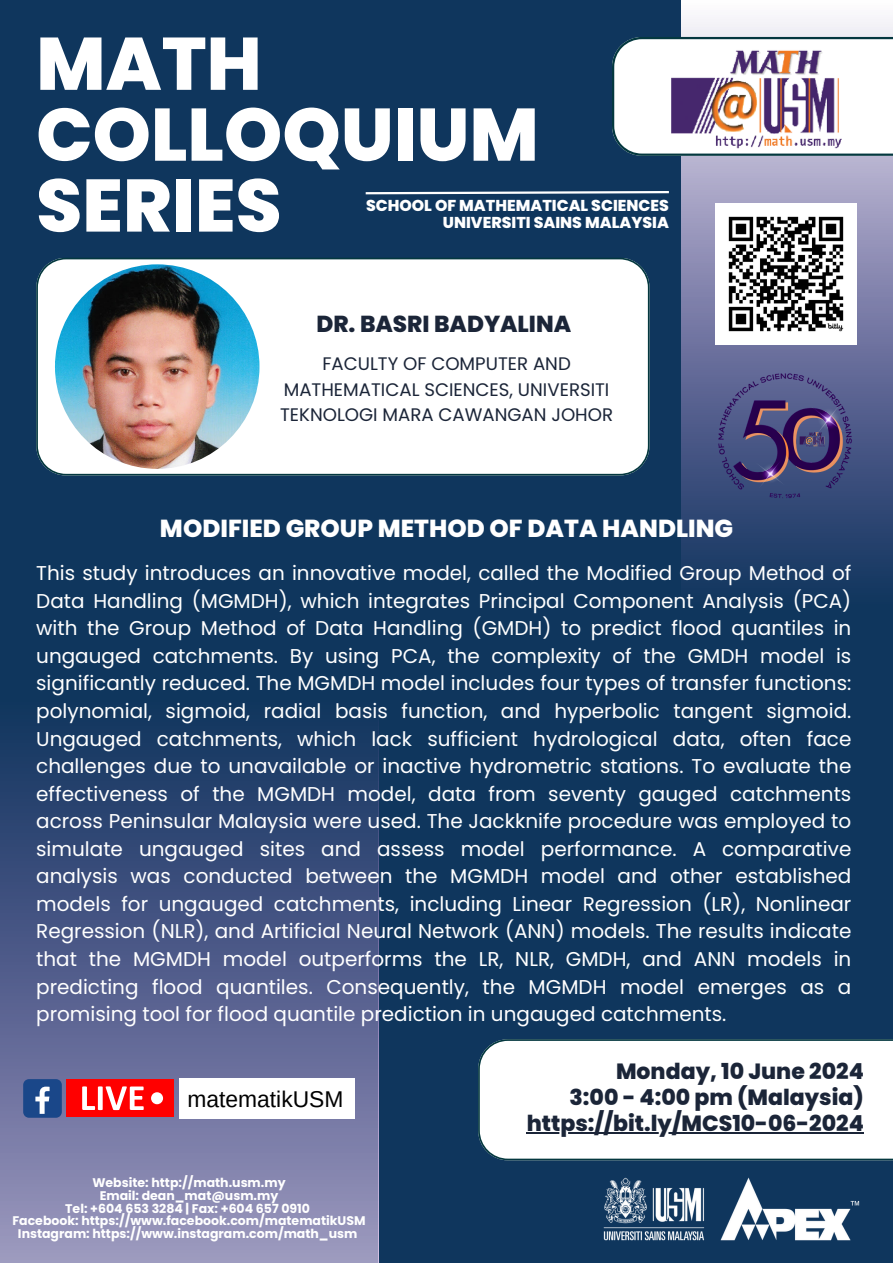
<style>
.page{position:relative;width:893px;height:1263px;background:#0f365d}
.page>*{position:absolute;margin:0;border:0;box-sizing:border-box;transform-origin:0 0}
.t1{font:800 74.25px/70.9px "Poppins";color:#fff}
.t2{font:800 24.6px "Poppins";color:#fff}
.t3{font:800 23.1px "Poppins";color:#1b2538}
.t4{font:22.8px "Arimo";color:#000}
.t5{font:800 21.98px/25.9px "Poppins";color:#1b2538;text-align:right}
.t6{font:19.95px/27.6px "Poppins";color:#fff;text-align:justify}
.t7{font:18.15px/25.3px "Poppins";color:#1b2538;text-align:center}
.t8{font:800 15.75px "Poppins";color:#fff}
.t9{font:700 12.52px "Poppins";color:#fff}
</style>
<div class="page">
<svg style="left:681px;top:0;width:212px;height:576px;background:#757fa3"></svg>
<div style="left:0;top:701px;width:378px;height:562px;background:linear-gradient(to bottom,#0d2f5d,#9d94bd)"></div>
<svg style="left:612px;top:37px;width:281px;height:119px;background:#e7ebed"></svg>
<img style="left:660px;top:37px;width:193px;height:134px">
<div style="left:478px;top:1039px;width:415px;height:121px;background:#fff"></div>
<hr style="left:527px;top:1132px;width:337px;height:2px;background:#1b2538">
<div style="left:36px;top:258px;width:613px;height:217px;background:#fff"></div>
<img style="left:55px;top:264px;width:204px;height:205px;border-radius:50%">
<div style="left:23px;top:1079px;width:39px;height:39px;background:#1a4789;border-radius:6px"></div>
<svg style="left:35px;top:1086px;width:15px;height:28px"></svg>
<div style="left:67px;top:1080px;width:107px;height:37px;background:#f00"></div>
<svg style="left:82px;top:1086px;width:62px;height:24px"></svg>
<div style="left:151px;top:1092px;width:12px;height:12px;background:#fff;border-radius:50%"></div>
<div style="left:180px;top:1078px;width:175px;height:40px;background:#fff"></div>
<svg style="left:365px;top:191px;width:304px;height:4px"></svg>
<img style="left:603px;top:1177px;width:257px;height:64px">
<img style="left:716px;top:368px;width:137px;height:137px">
<img style="left:715px;top:204px;width:141px;height:140px">
<p class="t1" style="left:36px;top:28px;width:504px">MATH<br>COLLOQUIUM<br>SERIES</p>
<p class="t8" style="left:366px;top:195px;width:304px">SCHOOL OF MATHEMATICAL SCIENCES</p>
<p class="t8" style="left:443px;top:212px;width:228px">UNIVERSITI SAINS MALAYSIA</p>
<h2 class="t3" style="left:316px;top:307px;width:256px">DR. BASRI BADYALINA</h2>
<h5 class="t7" style="left:280px;top:351px;width:335px">FACULTY OF COMPUTER AND<br>MATHEMATICAL SCIENCES, UNIVERSITI<br>TEKNOLOGI MARA CAWANGAN JOHOR</h5>
<p class="t2" style="left:160px;top:511px;width:575px">MODIFIED GROUP METHOD OF DATA HANDLING</p>
<p class="t6" style="left:36px;top:559px;width:816px">This study introduces an innovative model, called the Modified Group Method of Data Handling (MGMDH), which integrates Principal Component Analysis (PCA) with the Group Method of Data Handling (GMDH) to predict flood quantiles in ungauged catchments. By using PCA, the complexity of the GMDH model is significantly reduced. The MGMDH model includes four types of transfer functions: polynomial, sigmoid, radial basis function, and hyperbolic tangent sigmoid.<br>Ungauged catchments, which lack sufficient hydrological data, often face challenges due to unavailable or inactive hydrometric stations. To evaluate the effectiveness of the MGMDH model, data from seventy gauged catchments across Peninsular Malaysia were used. The Jackknife procedure was employed to simulate ungauged sites and assess model performance. A comparative analysis was conducted between the MGMDH model and other established models for ungauged catchments, including Linear Regression (LR), Nonlinear Regression (NLR), and Artificial Neural Network (ANN) models. The results indicate that the MGMDH model outperforms the LR, NLR, GMDH, and ANN models in predicting flood quantiles. Consequently, the MGMDH model emerges as a promising tool for flood quantile prediction in ungauged catchments.</p>
<p class="t4" style="left:187px;top:1087px;width:157px">matematikUSM</p>
<p class="t9" style="left:92px;top:1173px;width:195px">Website: http://math.usm.my</p>
<h3 class="t9" style="left:100px;top:1186px;width:180px">Email: dean_mat@usm.my</h3>
<p class="t9" style="left:65px;top:1199px;width:246px">Tel: +604 653 3284 | Fax: +604 657 0910</p>
<p class="t9" style="left:12px;top:1212px;width:355px">Facebook: https://www.facebook.com/matematikUSM</p>
<p class="t9" style="left:18px;top:1225px;width:341px">Instagram: https://www.instagram.com/math_usm</p>
<p class="t5" style="left:569px;top:1058px;width:296px">Monday, 10 June 2024<br>3:00 - 4:00 pm (Malaysia)</p>
<p class="t5" style="left:527px;top:1110px;width:339px">https://bit.ly/MCS10-06-2024</p>
</div>
